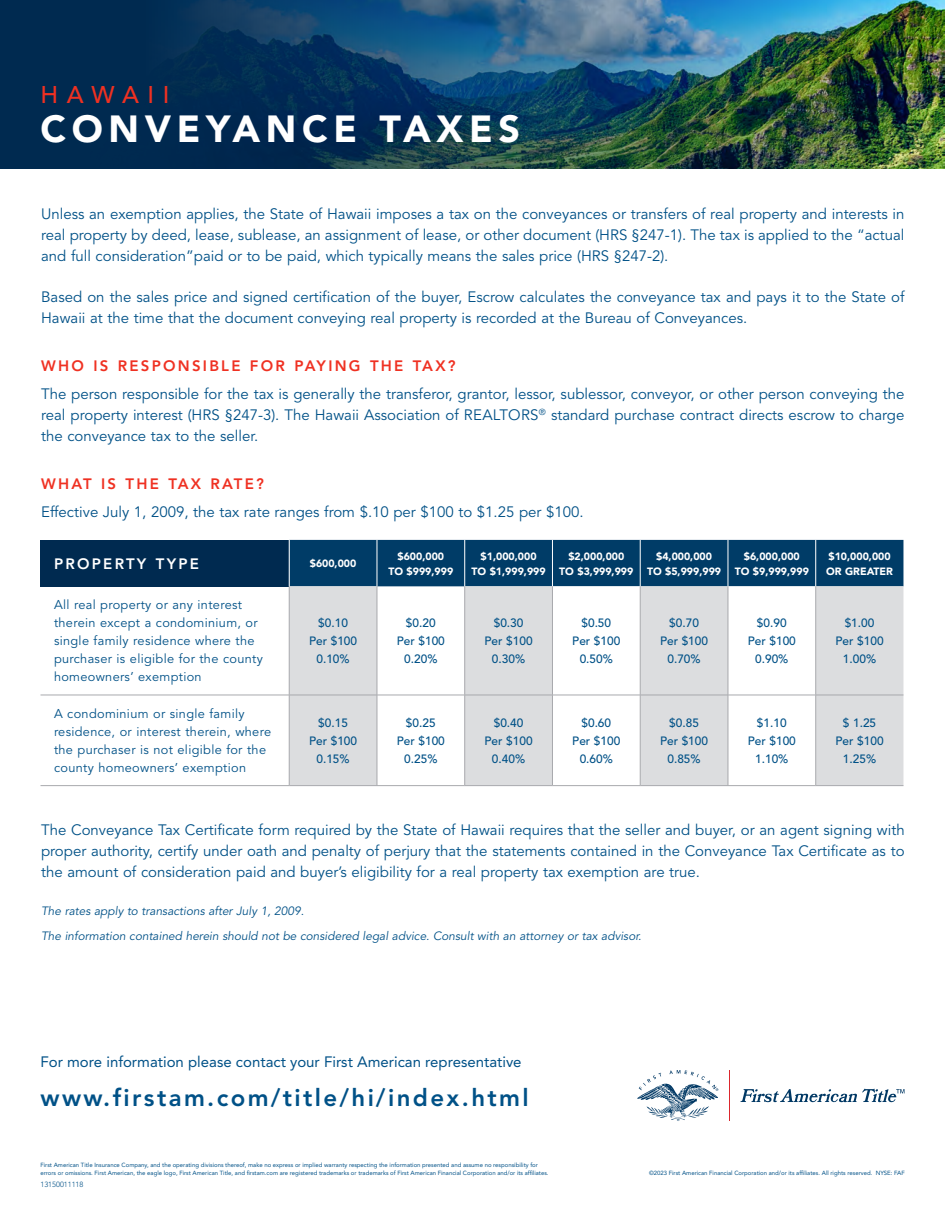
<style>
.page{position:relative;width:945px;height:1215px;background:#fff}
.page>*{position:absolute;margin:0;border:0;box-sizing:border-box;transform-origin:0 0}
.t1{font:900 37.5px "Avenir LT Std";letter-spacing:.15em;color:#fff}
.t2{font:800 24px "Avenir LT Std";letter-spacing:.1em;color:#005187}
.t3{font:500 24px "Avenir LT Std";letter-spacing:.35em;color:#ef3122}
.t4{font:15px/21px "Avenir LT Std";color:#005187;text-align:justify}
.t5{font:15px "Avenir LT Std";color:#005187}
.t6{font:800 15px "Avenir LT Std";letter-spacing:.15em;color:#ef3122}
.t7{font:800 15px "Avenir LT Std";letter-spacing:.15em;color:#fff}
.t8{font:12.75px/18px "Avenir LT Std";letter-spacing:.025em;color:#005187}
.t9{font:500 12px/18px "Avenir LT Std";color:#005187;text-align:center}
.t10{font:italic 12px/24.8px "Avenir LT Std";color:#005187}
.t11{font:900 10.5px/15px "Avenir LT Std";color:#fff;text-align:center}
.t12{font:300 7.5px "Avenir LT Std";color:#005187}
.t13{font:6px/7.2px "Avenir LT Std";color:#005187}
</style>
<div class="page">
<div style="left:0;top:0;width:945px;height:168px;background:#002a50"></div>
<img style="left:177px;top:0;width:768px;height:168px">
<div style="left:40px;top:540px;width:249px;height:46px;background:#002a50"></div>
<div style="left:290px;top:540px;width:613px;height:46px;background:#003c67"></div>
<svg style="left:290px;top:586px;width:613px;height:199px;fill:#dcdddf"></svg>
<svg style="left:553px;top:586px;width:262px;height:199px"></svg>
<hr style="left:377px;top:540px;width:1px;height:46px;background:#fff">
<hr style="left:464px;top:540px;width:1px;height:46px;background:#fff">
<hr style="left:552px;top:540px;width:1px;height:46px;background:#fff">
<hr style="left:640px;top:540px;width:1px;height:46px;background:#fff">
<hr style="left:728px;top:540px;width:1px;height:46px;background:#fff">
<hr style="left:815px;top:540px;width:1px;height:46px;background:#fff">
<hr style="left:40px;top:695px;width:249px;height:1px;background:#a8a9ad">
<hr style="left:40px;top:785px;width:249px;height:1px;background:#a8a9ad">
<hr style="left:377px;top:785px;width:88px;height:1px;background:#a8a9ad">
<hr style="left:552px;top:785px;width:88px;height:1px;background:#a8a9ad">
<hr style="left:728px;top:785px;width:88px;height:1px;background:#a8a9ad">
<hr style="left:289px;top:586px;width:1px;height:109px;background:#a8a9ad">
<hr style="left:289px;top:695px;width:1px;height:90px;background:#a8a9ad">
<hr style="left:377px;top:586px;width:1px;height:109px;background:#a8a9ad">
<hr style="left:377px;top:695px;width:1px;height:90px;background:#a8a9ad">
<hr style="left:289px;top:785px;width:88px;height:1px;background:#a8a9ad">
<hr style="left:464px;top:586px;width:1px;height:109px;background:#a8a9ad">
<hr style="left:552px;top:586px;width:1px;height:109px;background:#a8a9ad">
<hr style="left:464px;top:695px;width:1px;height:90px;background:#a8a9ad">
<hr style="left:552px;top:695px;width:1px;height:90px;background:#a8a9ad">
<hr style="left:465px;top:785px;width:87px;height:1px;background:#a8a9ad">
<hr style="left:640px;top:586px;width:1px;height:109px;background:#a8a9ad">
<hr style="left:728px;top:586px;width:1px;height:109px;background:#a8a9ad">
<hr style="left:640px;top:695px;width:1px;height:90px;background:#a8a9ad">
<hr style="left:728px;top:695px;width:1px;height:90px;background:#a8a9ad">
<hr style="left:640px;top:785px;width:88px;height:1px;background:#a8a9ad">
<hr style="left:815px;top:586px;width:1px;height:109px;background:#a8a9ad">
<hr style="left:815px;top:695px;width:1px;height:90px;background:#a8a9ad">
<hr style="left:816px;top:785px;width:87px;height:1px;background:#a8a9ad">
<hr style="left:289px;top:695px;width:88px;height:1px;background:#a8a9ad">
<hr style="left:377px;top:695px;width:88px;height:1px;background:#a8a9ad">
<hr style="left:465px;top:695px;width:87px;height:1px;background:#a8a9ad">
<hr style="left:552px;top:695px;width:88px;height:1px;background:#a8a9ad">
<hr style="left:640px;top:695px;width:88px;height:1px;background:#a8a9ad">
<hr style="left:728px;top:695px;width:88px;height:1px;background:#a8a9ad">
<hr style="left:816px;top:695px;width:87px;height:1px;background:#a8a9ad">
<svg style="left:740px;top:1089px;width:164px;height:14px"></svg>
<svg style="left:637px;top:1070px;width:81px;height:51px"></svg>
<hr style="left:729px;top:1070px;width:1px;height:51px;background:#dc272d">
<h2 class="t3" style="left:40px;top:81px;width:130px">HAWAII</h2>
<h1 class="t1" style="left:40px;top:106px;width:481px">CONVEYANCE TAXES</h1>
<p class="t4" style="left:41px;top:204px;width:865px">Unless an exemption applies, the State of Hawaii imposes a tax on the conveyances or transfers of real property and interests in real property by deed, lease, sublease, an assignment of lease, or other document (HRS §247-1). The tax is applied to the “actual and full consideration”paid or to be paid, which typically means the sales price (HRS §247-2).</p>
<p class="t4" style="left:41px;top:287px;width:865px">Based on the sales price and signed certification of the buyer, Escrow calculates the conveyance tax and pays it to the State of<br>Hawaii at the time that the document conveying real property is recorded at the Bureau of Conveyances.</p>
<p class="t6" style="left:41px;top:357px;width:416px">WHO IS RESPONSIBLE FOR PAYING THE TAX?</p>
<p class="t4" style="left:41px;top:384px;width:865px">The person responsible for the tax is generally the transferor, grantor, lessor, sublessor, conveyor, or other person conveying the real property interest (HRS §247-3). The Hawaii Association of REALTORS<sup>®</sup> standard purchase contract directs escrow to charge the conveyance tax to the seller.</p>
<p class="t6" style="left:41px;top:475px;width:224px">WHAT IS THE TAX RATE?</p>
<p class="t4" style="left:41px;top:501px;width:544px">Effective July 1, 2009, the tax rate ranges from $.10 per $100 to $1.25 per $100.</p>
<p class="t7" style="left:54px;top:555px;width:146px">PROPERTY TYPE</p>
<p class="t11" style="left:310px;top:556px;width:48px">$600,000</p>
<p class="t11" style="left:388px;top:548px;width:66px">$600,000<br>TO $999,999</p>
<p class="t11" style="left:472px;top:548px;width:76px">$1,000,000<br>TO $1,999,999</p>
<p class="t11" style="left:559px;top:548px;width:76px">$2,000,000<br>TO $3,999,999</p>
<p class="t11" style="left:647px;top:548px;width:76px">$4,000,000<br>TO $5,999,999</p>
<p class="t11" style="left:735px;top:548px;width:76px">$6,000,000<br>TO $9,999,999</p>
<p class="t11" style="left:826px;top:548px;width:68px;text-align:left">$10,000,000<br>OR GREATER</p>
<p class="t8" style="left:54px;top:596px;width:210px">All real property or any interest therein except a condominium, or single family residence where the purchaser is eligible for the county homeowners’ exemption</p>
<p class="t9" style="left:309px;top:614px;width:50px">$0.10<br>Per $100<br>0.10%</p>
<p class="t9" style="left:397px;top:614px;width:50px">$0.20<br>Per $100<br>0.20%</p>
<p class="t9" style="left:485px;top:614px;width:50px">$0.30<br>Per $100<br>0.30%</p>
<p class="t9" style="left:572px;top:614px;width:50px">$0.50<br>Per $100<br>0.50%</p>
<p class="t9" style="left:660px;top:614px;width:50px">$0.70<br>Per $100<br>0.70%</p>
<p class="t9" style="left:748px;top:614px;width:50px">$0.90<br>Per $100<br>0.90%</p>
<p class="t9" style="left:836px;top:614px;width:50px">$1.00<br>Per $100<br>1.00%</p>
<p class="t8" style="left:54px;top:705px;width:219px">A condominium or single family residence, or interest therein, where the purchaser is not eligible for the county homeowners’ exemption</p>
<p class="t9" style="left:309px;top:714px;width:50px">$0.15<br>Per $100<br>0.15%</p>
<p class="t9" style="left:397px;top:714px;width:50px">$0.25<br>Per $100<br>0.25%</p>
<p class="t9" style="left:485px;top:714px;width:50px">$0.40<br>Per $100<br>0.40%</p>
<p class="t9" style="left:572px;top:714px;width:50px">$0.60<br>Per $100<br>0.60%</p>
<p class="t9" style="left:660px;top:714px;width:50px">$0.85<br>Per $100<br>0.85%</p>
<p class="t9" style="left:748px;top:714px;width:50px">$1.10<br>Per $100<br>1.10%</p>
<p class="t9" style="left:836px;top:714px;width:50px">$ 1.25<br>Per $100<br>1.25%</p>
<p class="t4" style="left:41px;top:820px;width:865px">The Conveyance Tax Certificate form required by the State of Hawaii requires that the seller and buyer, or an agent signing with proper authority, certify under oath and penalty of perjury that the statements contained in the Conveyance Tax Certificate as to the amount of consideration paid and buyer’s eligibility for a real property tax exemption are true.</p>
<p class="t10" style="left:41px;top:899px;width:602px">The rates apply to transactions after July 1, 2009.<br>The information contained herein should not be considered legal advice. Consult with an attorney or tax advisor.</p>
<p class="t5" style="left:40px;top:1053px;width:483px">For more information please contact your First American representative</p>
<h2 class="t2" style="left:40px;top:1083px;width:490px">www.firstam.com/title/hi/index.html</h2>
<p class="t13" style="left:40px;top:1162px;width:510px">First American Title Insurance Company, and the operating divisions thereof, make no express or implied warranty respecting the information presented and assume no responsibility for errors or omissions. First American, the eagle logo, First American Title, and firstam.com are registered trademarks or trademarks of First American Financial Corporation and/or its affiliates.</p>
<p class="t13" style="left:649px;top:1169px;width:257px">©2023 First American Financial Corporation and/or its affiliates. All rights reserved. NYSE: FAF</p>
<p class="t12" style="left:40px;top:1180px;width:44px">13150011118</p>
</div>
